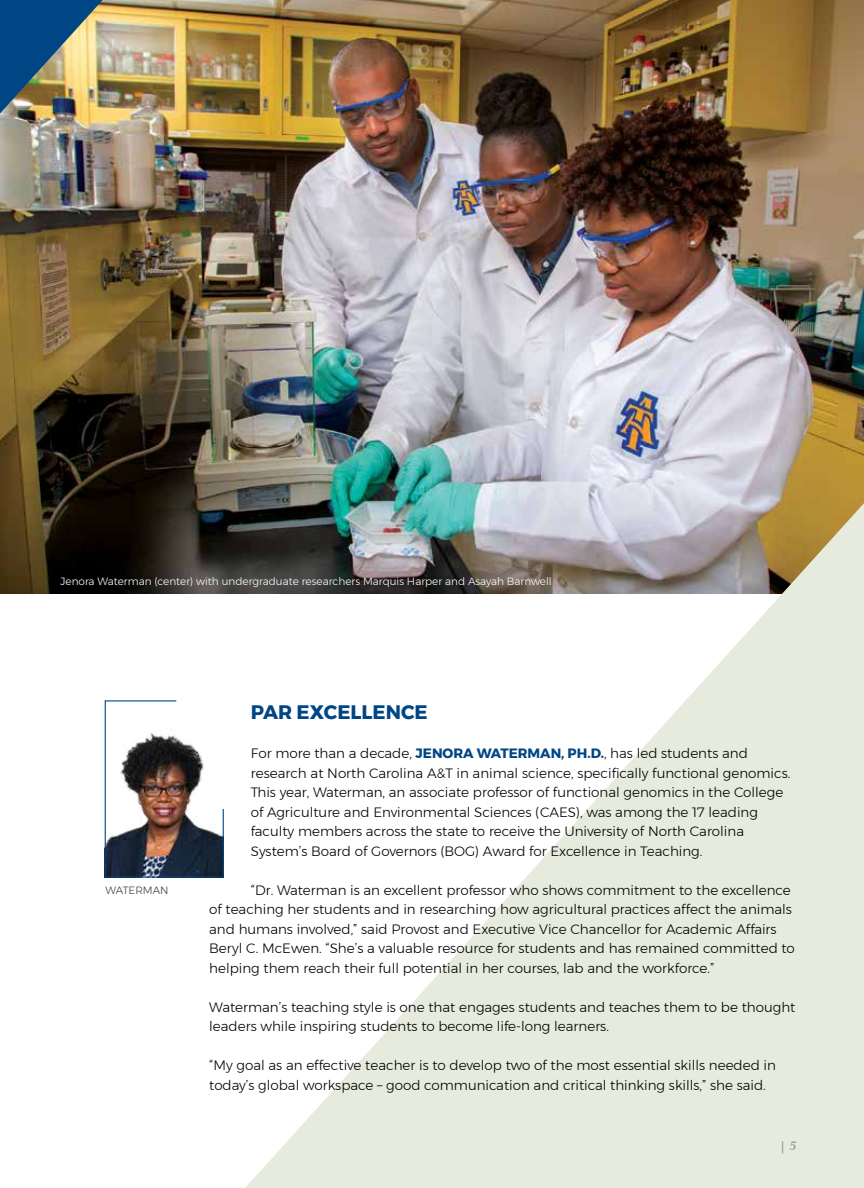
<style>
.page{position:relative;width:864px;height:1188px;background:#fff}
.page>*{position:absolute;margin:0;border:0;box-sizing:border-box;transform-origin:0 0}
.No_Spacing{font:700 19.5px "Montserrat";color:#004684}
.No_Spacing-2{font:300 13.5px/19.5px "Montserrat";color:#000}
.t1{font:800 12px "Alfon";color:#939598}
.No_Spacing-3{font:300 10.5px "Montserrat";color:#fff}
.No_Spacing-4{font:300 10.5px "Montserrat";color:#414042}
.s1{font-weight:700;color:#004684}
.s2{font-weight:700;font-style:italic}
</style>
<div class="page">
<img style="left:0;top:0;width:864px;height:594px">
<img style="left:0;top:0;width:103px;height:114px">
<svg style="left:245px;top:503px;width:619px;height:685px;fill:#e6ebdd"></svg>
<img style="left:104px;top:700px;width:120px;height:178px">
<p class="No_Spacing-3" style="left:60px;top:573px;width:493px">Jenora Waterman (center) with undergraduate researchers Marquis Harper and Asayah Barnwell</p>
<p class="No_Spacing-4" style="left:106px;top:883px;width:64px">WATERMAN</p>
<p class="No_Spacing" style="left:251px;top:697px;width:178px">PAR EXCELLENCE</p>
<p class="No_Spacing-2" style="left:251px;top:743px;width:541px">For more than a decade, <span class="s1">JENORA WATERMAN, PH.D.</span>, has led students and research at North Carolina A&amp;T in animal science, specifically functional genomics.<br>This year, Waterman, an associate professor of functional genomics in the College of Agriculture and Environmental Sciences (CAES), was among the 17 leading faculty members across the state to receive the University of North Carolina System’s Board of Governors (BOG) Award for Excellence in Teaching.</p>
<p class="No_Spacing-2" style="left:209px;top:880px;width:587px;text-indent:42px">“Dr. Waterman is an excellent professor who shows commitment to the excellence of teaching her students and in researching how agricultural practices affect the animals and humans involved,” said Provost and Executive Vice Chancellor for Academic Affairs Beryl C. McEwen. “She’s a valuable resource for students and has remained committed to helping them reach their full potential in her courses, lab and the workforce.”</p>
<p class="No_Spacing-2" style="left:209px;top:997px;width:588px">Waterman’s teaching style is one that engages students and teaches them to be thought leaders while inspiring students to become life-long learners.</p>
<p class="No_Spacing-2" style="left:209px;top:1055px;width:568px">“My goal as an effective teacher is to develop two of the most essential skills needed in today’s global workspace – good communication and critical thinking skills,” she said.</p>
<p class="t1" style="left:781px;top:1139px;width:17px">| <span class="s2">5</span></p>
</div>
